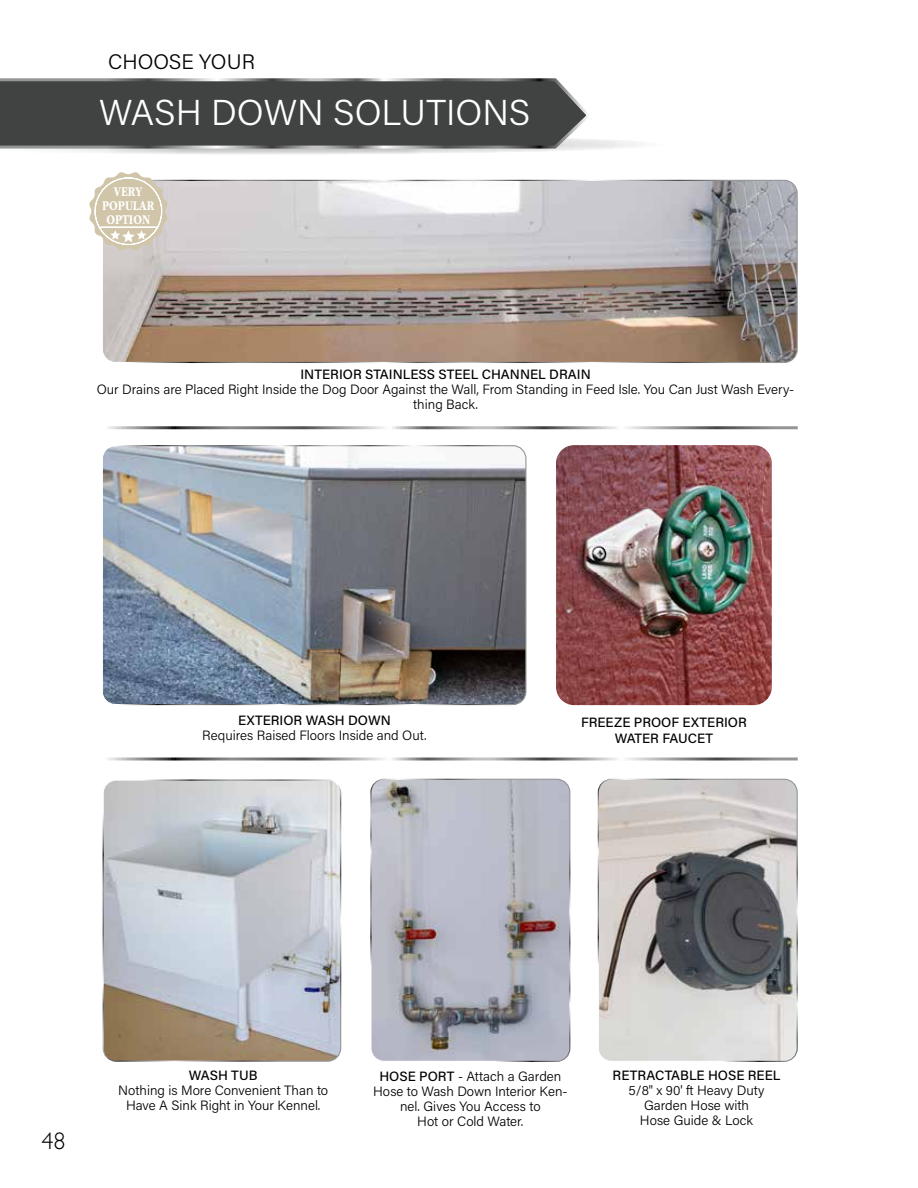
<style>
.page{position:relative;width:918px;height:1188px;background:#fff}
.page>*{position:absolute;margin:0;border:0;box-sizing:border-box;transform-origin:0 0}
.t1{font:300 36px "Acumin Pro";color:#fff}
.t2{font:300 24px "Humanist 521 BT";color:#000}
.t3{font:300 21px "Acumin Pro";color:#000}
.t4{font:700 13.95px/13.8px "ITC Garamond Std";color:#fff;text-align:center;scale:.77 1}
.t5{font:300 13.5px/15px "Acumin Pro";color:#000;text-align:center}
.t6{font:500 13.5px/16.5px "Acumin Pro";color:#000;text-align:center}
.s1{font-weight:500}
</style>
<div class="page">
<img style="left:104px;top:447px;width:421px;height:256px">
<div style="left:102px;top:445px;width:425px;height:260px;border:1px solid #fff;border-radius:13px"></div>
<img style="left:104px;top:181px;width:692px;height:180px">
<div style="left:102px;top:180px;width:696px;height:183px;border:1px solid #fff;border-radius:13px"></div>
<img style="left:372px;top:779px;width:198px;height:282px">
<div style="left:370px;top:779px;width:200px;height:283px;border:1px solid #fff;border-radius:13px"></div>
<img style="left:598px;top:779px;width:198px;height:281px">
<div style="left:598px;top:779px;width:200px;height:283px;border:1px solid #fff;border-radius:13px"></div>
<img style="left:103px;top:780px;width:238px;height:280px">
<div style="left:103px;top:780px;width:238px;height:282px;border:1px solid #fff;border-radius:13px"></div>
<svg style="left:89px;top:172px;width:79px;height:79px"></svg>
<svg style="left:81px;top:139px;width:558px;height:15px"></svg>
<svg style="left:0;top:78px;width:593px;height:73px"></svg>
<img style="left:556px;top:445px;width:216px;height:260px">
<h3 class="t3" style="left:108px;top:48px;width:148px">CHOOSE YOUR</h3>
<h1 class="t1" style="left:99px;top:87px;width:433px">WASH DOWN SOLUTIONS</h1>
<p class="t4" style="left:102px;top:185px;width:69px">VERY<br>POPULAR<br>OPTION</p>
<p class="t6" style="left:300px;top:366px;width:292px">INTERIOR STAINLESS STEEL CHANNEL DRAIN</p>
<p class="t5" style="left:97px;top:382px;width:699px">Our Drains are Placed Right Inside the Dog Door Against the Wall, From Standing in Feed Isle. You Can Just Wash Every&shy;thing Back.</p>
<p class="t6" style="left:238px;top:711px;width:154px">EXTERIOR WASH DOWN</p>
<p class="t5" style="left:202px;top:727px;width:226px">Requires Raised Floors Inside and Out.</p>
<p class="t6" style="left:581px;top:713px;width:167px">FREEZE PROOF EXTERIOR<br>WATER FAUCET</p>
<h2 class="t2" style="left:41px;top:1126px;width:26px">48</h2>
<p class="t6" style="left:189px;top:1067px;width:70px">WASH TUB</p>
<p class="t5" style="left:118px;top:1083px;width:211px">Nothing is More Convenient Than to<br>Have A Sink Right in Your Kennel.</p>
<p class="t5" style="left:373px;top:1068px;width:196px"><span class="s1">HOSE PORT</span> - Attach a Garden<br>Hose to Wash Down Interior Ken&shy;nel. Gives You Access to<br>Hot or Cold Water.</p>
<p class="t6" style="left:613px;top:1067px;width:169px">RETRACTABLE HOSE REEL</p>
<p class="t5" style="left:629px;top:1082px;width:138px">5/8" x 90' ft Heavy Duty<br>Garden Hose with<br>Hose Guide &amp; Lock</p>
</div>
